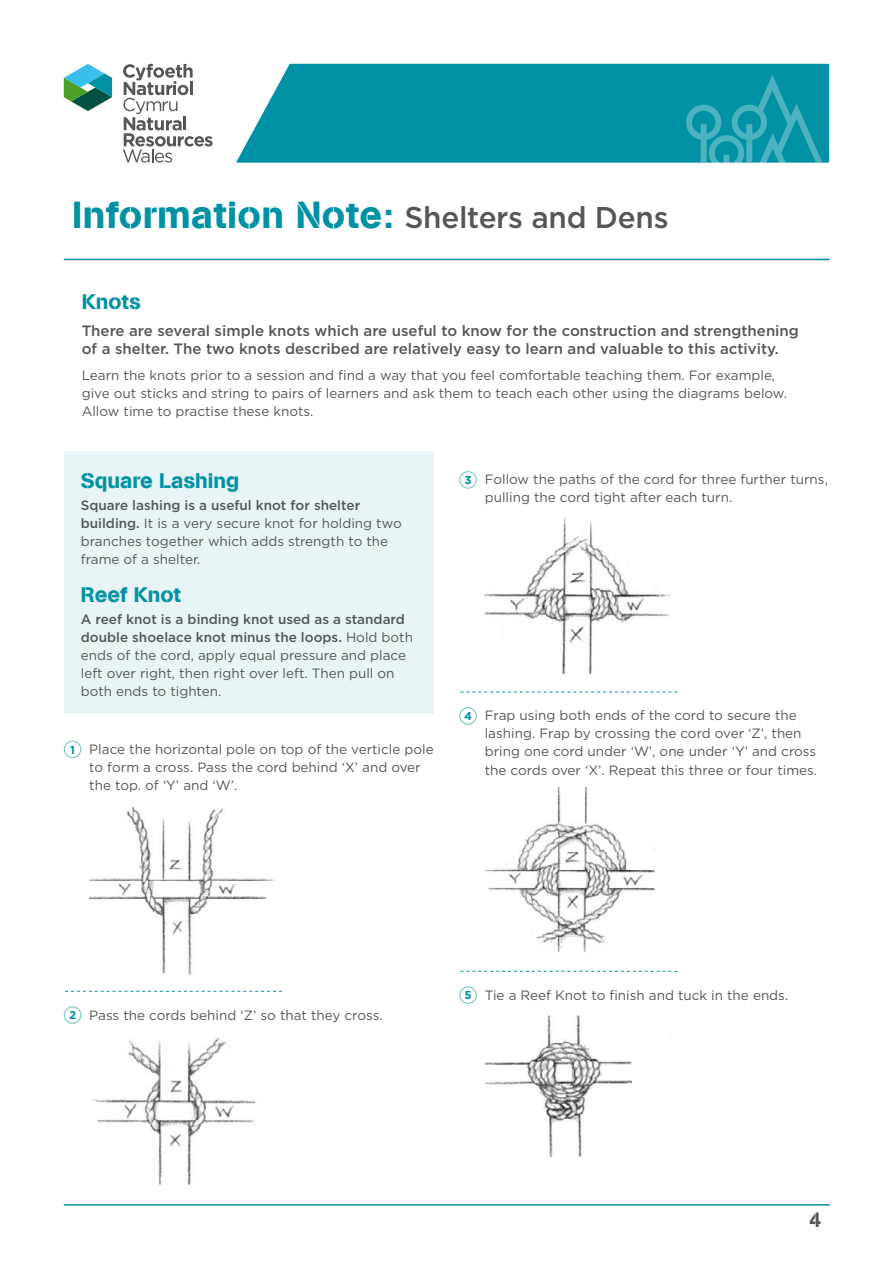
<style>
.page{position:relative;width:893px;height:1263px;background:#fff}
.page>*{position:absolute;margin:0;border:0;box-sizing:border-box;transform-origin:0 0}
.t1{font:37.5px "AG Book Stencil";letter-spacing:.01em;color:#0092a4}
.t2{font:21px "AG Book Stencil";color:#0092a4}
.t3{font:21px "AG Book Stencil";color:#555756}
.t4{font:500 15px/18px "Gotham";color:#555756}
.t5{font:13.5px/18px "Gotham";color:#555756}
.t6{font:700 11.55px "Gotham";color:#0092a4}
.s1{font-family:"Gotham";font-weight:500;font-size:30px;color:#555756}
.s2{font-weight:500}
</style>
<div class="page">
<svg style="left:123px;top:64px;width:90px;height:99px"></svg>
<svg style="left:64px;top:64px;width:48px;height:47px"></svg>
<div style="left:236px;top:64px;width:593px;height:99px;background:#0092a4"></div>
<svg style="left:686px;top:75px;width:136px;height:88px;background:#159bab"></svg>
<hr style="left:64px;top:259px;width:766px;height:1px;background:#0092a4">
<hr style="left:64px;top:1204px;width:766px;height:1px;background:#0092a4">
<div style="left:64px;top:740px;width:17px;height:18px;border:1px solid #82c4cd;border-radius:50%"></div>
<img style="left:89px;top:807px;width:185px;height:169px">
<svg style="left:65px;top:991px;width:217px;height:1px"></svg>
<div style="left:64px;top:1006px;width:17px;height:18px;border:1px solid #82c4cd;border-radius:50%"></div>
<img style="left:93px;top:1038px;width:163px;height:146px">
<div style="left:459px;top:471px;width:18px;height:18px;border:1px solid #82c4cd;border-radius:50%"></div>
<img style="left:485px;top:517px;width:186px;height:157px">
<svg style="left:460px;top:692px;width:217px;height:1px"></svg>
<div style="left:459px;top:707px;width:18px;height:18px;border:1px solid #82c4cd;border-radius:50%"></div>
<img style="left:485px;top:787px;width:170px;height:165px">
<svg style="left:460px;top:971px;width:217px;height:1px"></svg>
<div style="left:459px;top:986px;width:18px;height:18px;border:1px solid #82c4cd;border-radius:50%"></div>
<img style="left:484px;top:1015px;width:188px;height:143px">
<div style="left:64px;top:451px;width:370px;height:262px;background:#e8f4f5"></div>
<h1 class="t1" style="left:72px;top:193px;width:598px">Information Note: <span class="s1">Shelters and Dens</span></h1>
<p class="t2" style="left:82px;top:289px;width:61px">Knots</p>
<p class="t4" style="left:82px;top:321px;width:719px">There are several simple knots which are useful to know for the construction and strengthening of a shelter. The two knots described are relatively easy to learn and valuable to this activity.</p>
<p class="t5" style="left:82px;top:366px;width:707px">Learn the knots prior to a session and find a way that you feel comfortable teaching them. For example, give out sticks and string to pairs of learners and ask them to teach each other using the diagrams below.<br>Allow time to practise these knots.</p>
<p class="t2" style="left:81px;top:468px;width:160px">Square Lashing</p>
<p class="t5" style="left:81px;top:496px;width:322px"><span class="s2">Square lashing is a useful knot for shelter building.</span> It is a very secure knot for holding two branches together which adds strength to the frame of a shelter.</p>
<p class="t2" style="left:81px;top:582px;width:102px">Reef Knot</p>
<p class="t5" style="left:81px;top:610px;width:334px"><span class="s2">A reef knot is a binding knot used as a standard double shoelace knot minus the loops.</span> Hold both ends of the cord, apply equal pressure and place left over right, then right over left. Then pull on both ends to tighten.</p>
<p class="t6" style="left:70px;top:742px;width:6px">1</p>
<p class="t5" style="left:89px;top:740px;width:346px">Place the horizontal pole on top of the verticle pole to form a cross. Pass the cord behind ‘X’ and over the top. of ‘Y’ and ‘W’.</p>
<p class="t6" style="left:464px;top:472px;width:9px">3</p>
<p class="t5" style="left:485px;top:470px;width:345px">Follow the paths of the cord for three further turns, pulling the cord tight after each turn.</p>
<p class="t6" style="left:464px;top:708px;width:9px">4</p>
<p class="t5" style="left:485px;top:706px;width:334px">Frap using both ends of the cord to secure the lashing. Frap by crossing the cord over ‘Z’, then bring one cord under ‘W’, one under ‘Y’ and cross the cords over ‘X’. Repeat this three or four times.</p>
<p class="t6" style="left:69px;top:1008px;width:9px">2</p>
<p class="t5" style="left:89px;top:1005px;width:295px">Pass the cords behind ‘Z’ so that they cross.</p>
<p class="t6" style="left:464px;top:987px;width:9px">5</p>
<p class="t5" style="left:485px;top:985px;width:305px">Tie a Reef Knot to finish and tuck in the ends.</p>
<h2 class="t3" style="left:810px;top:1207px;width:13px">4</h2>
</div>
